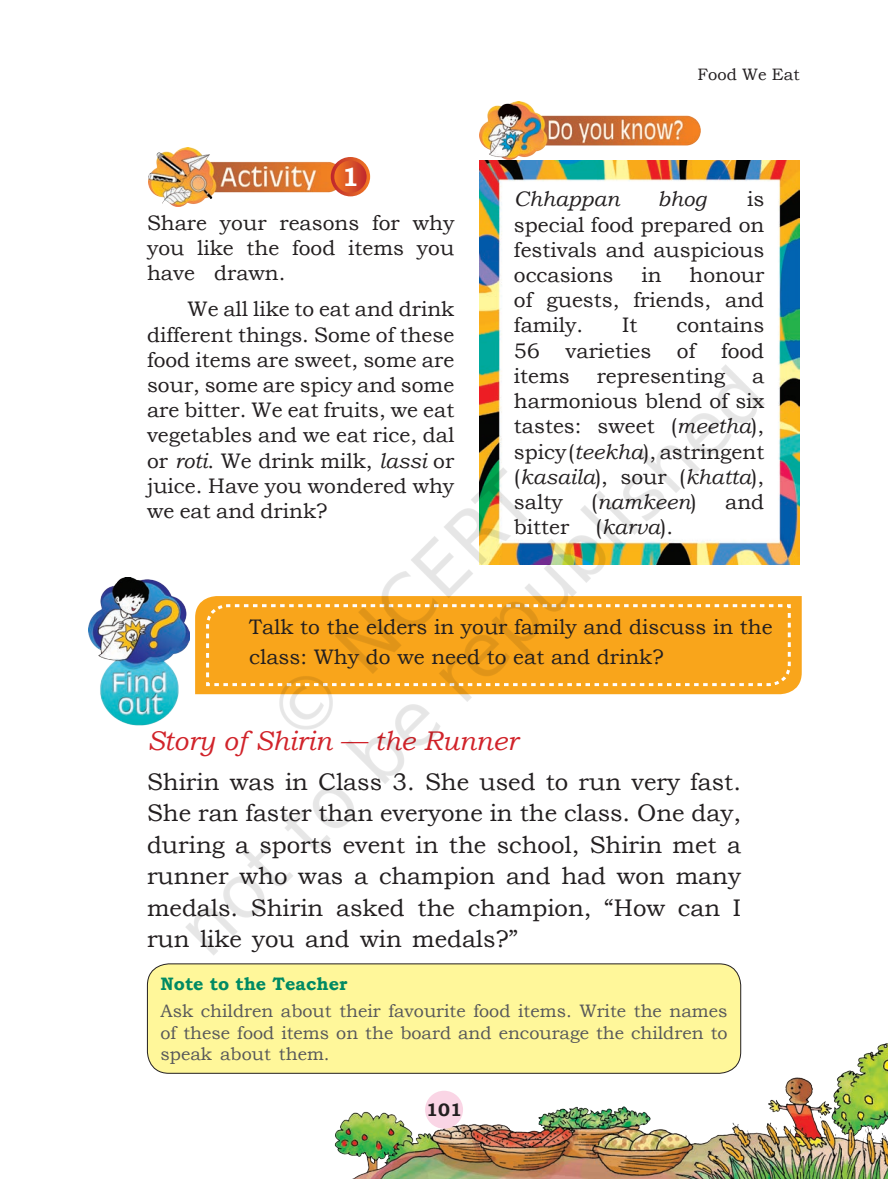
<style>
.page{position:relative;width:888px;height:1179px;background:#fff}
.page>*{position:absolute;margin:0;border:0;box-sizing:border-box;transform-origin:0 0}
.t1{font:italic 27px "Bookman Old Style";color:#d1232a}
.t2{font:700 26.1px "Bookman Old Style";color:#fff}
.t3{font:24px/31.5px "Bookman Old Style";color:#231f20;text-align:justify}
.t4{font:21px/25.2px "Bookman Old Style";color:#231f20;text-align:justify}
.t5{font:italic 21px "Bookman Old Style";color:#231f20}
.t6{font:18px/21.6px "Bookman Old Style";color:#57585a;text-align:justify}
.t7{font:700 18px "Bookman Old Style";color:#008a63}
.t8{font:700 18px "Bookman Old Style";color:#231f20}
.t9{font:16.5px "Bookman Old Style";color:#231f20}
.s1{font-style:italic}
.s2{font-style:normal}
</style>
<div class="page">
<img style="left:146px;top:101px;width:742px;height:1077px">
<img style="left:88px;top:290px;width:694px;height:699px">
<p class="t2" style="left:342px;top:158px;width:19px">1</p>
<p class="t4" style="left:147px;top:210px;width:309px">Share your reasons for why you like the food items you have drawn.</p>
<p class="t4" style="left:147px;top:297px;width:309px;text-indent:41px">We all like to eat and drink different things. Some of these food items are sweet, some are sour, some are spicy and some are bitter. We eat fruits, we eat vegetables and we eat rice, dal or <span class="s1">roti</span>. We drink milk, <span class="s1">lassi</span> or juice. Have you wondered why we eat and drink?</p>
<p class="t9" style="left:698px;top:63px;width:103px">Food We Eat</p>
<p class="t5" style="left:514px;top:185px;width:107px">Chhappan</p>
<p class="t5" style="left:658px;top:185px;width:50px">bhog</p>
<p class="t4" style="left:514px;top:187px;width:252px;text-indent:233px">is special food prepared on festivals and auspicious occasions</p>
<p class="t4" style="left:514px;top:262px;width:252px;text-indent:176px">honour of guests, friends, and family.</p>
<p class="t4" style="left:641px;top:262px;width:22px">in</p>
<p class="t4" style="left:514px;top:313px;width:252px;text-indent:163px">contains 56 varieties of food items</p>
<p class="t4" style="left:622px;top:313px;width:17px">It</p>
<p class="t4" style="left:597px;top:363px;width:130px">representing</p>
<p class="t4" style="left:514px;top:363px;width:252px;text-indent:238px">a harmonious blend of six tastes: sweet (<span class="s1">meetha</span>), spicy (<span class="s1">teekha</span>), astringent (<span class="s1">kasaila</span>), sour (<span class="s1">khatta</span>), salty</p>
<p class="t5" style="left:591px;top:487px;width:107px"><span class="s2">(</span>namkeen<span class="s2">)</span></p>
<p class="t4" style="left:725px;top:489px;width:41px">and</p>
<p class="t4" style="left:514px;top:514px;width:161px">bitter (<span class="s1">karva</span>).</p>
<p class="t4" style="left:249px;top:612px;width:525px;line-height:30px">Talk to the elders in your family and discuss in the class: Why do we need to eat and drink?</p>
<p class="t1" style="left:147px;top:722px;width:372px">Story ofShirin — the Runner</p>
<p class="t3" style="left:147px;top:766px;width:596px">Shirin was in class 3. She used to run very fast.<br>She ran faster than everyone in the class. One day, during a sports event in the school, Shirin met a runner who was a champion and had won many medals. Shirin asked the champion, “How can I run like you and win medals?”</p>
<p class="t7" style="left:161px;top:970px;width:188px">Note to the Teacher</p>
<p class="t6" style="left:161px;top:1000px;width:568px">Ask children about their favourite food items. Write the names of these food items on the board and encourage the children to speak about them.</p>
<p class="t8" style="left:426px;top:1096px;width:37px">101</p>
</div>
